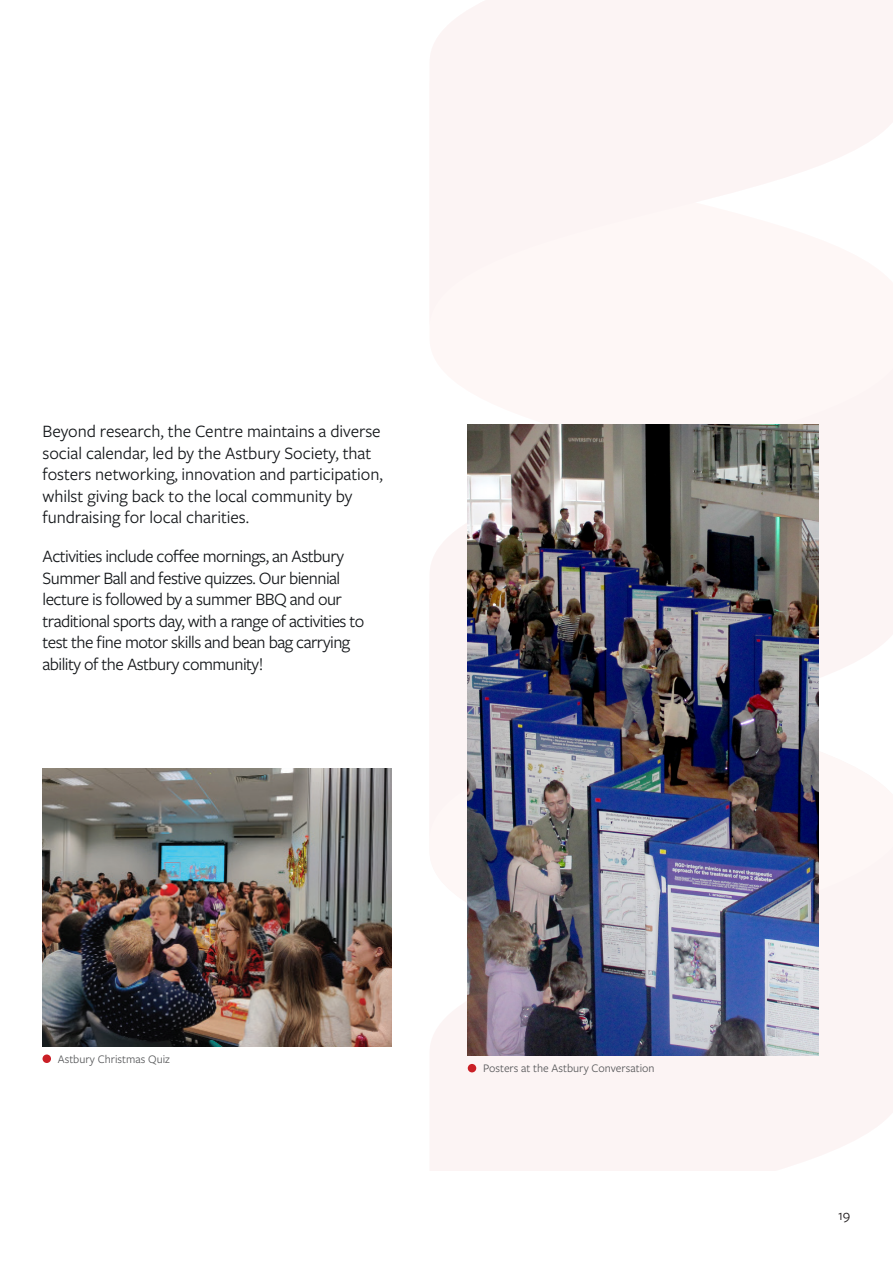
<style>
.page{position:relative;width:893px;height:1263px;background:#fff}
.page>*{position:absolute;margin:0;border:0;box-sizing:border-box;transform-origin:0 0}
.Body_copy{font:18px/21.6px "Freight Sans Pro";letter-spacing:-.03em;color:#14171a}
.Body_copy-2{font:18px/21.6px "Freight Sans Pro";letter-spacing:-.005em;color:#14171a}
.t1{font:15px "Freight Sans Pro";color:#231f20}
.Image_caption{font:12px "Freight Sans Pro";color:#57585a}
</style>
<div class="page">
<svg style="left:430px;top:0;width:463px;height:318px;fill:#fcf4f4"></svg>
<svg style="left:430px;top:841px;width:463px;height:330px;fill:#fcf4f4"></svg>
<svg style="left:430px;top:369px;width:463px;height:472px;fill:#fef7f6"></svg>
<img style="left:468px;top:425px;width:351px;height:631px">
<img style="left:43px;top:768px;width:348px;height:278px">
<div style="left:43px;top:1054px;width:8px;height:9px;background:#ca1f26;border-radius:50%"></div>
<div style="left:468px;top:1064px;width:8px;height:8px;background:#ca1f26;border-radius:50%"></div>
<p class="Body_copy-2" style="left:43px;top:419px;width:342px">Beyond research, the Centre maintains a diverse social calendar, led by the Astbury Society, that fosters networking, innovation and participation, whilst giving back to the local community by fundraising for local charities.</p>
<p class="Body_copy" style="left:43px;top:544px;width:323px">Activities include coffee mornings, an Astbury Summer Ball and festive quizzes. Our biennial lecture is followed by a summer BBQ and our traditional sports day, with a range of activities to test the fine motor skills and bean bag carrying ability of the Astbury community!</p>
<p class="Image_caption" style="left:58px;top:1051px;width:114px">Astbury Christmas Quiz</p>
<p class="Image_caption" style="left:483px;top:1060px;width:173px">Posters at the Astbury Conversation</p>
<p class="t1" style="left:838px;top:1205px;width:14px">19</p>
</div>
